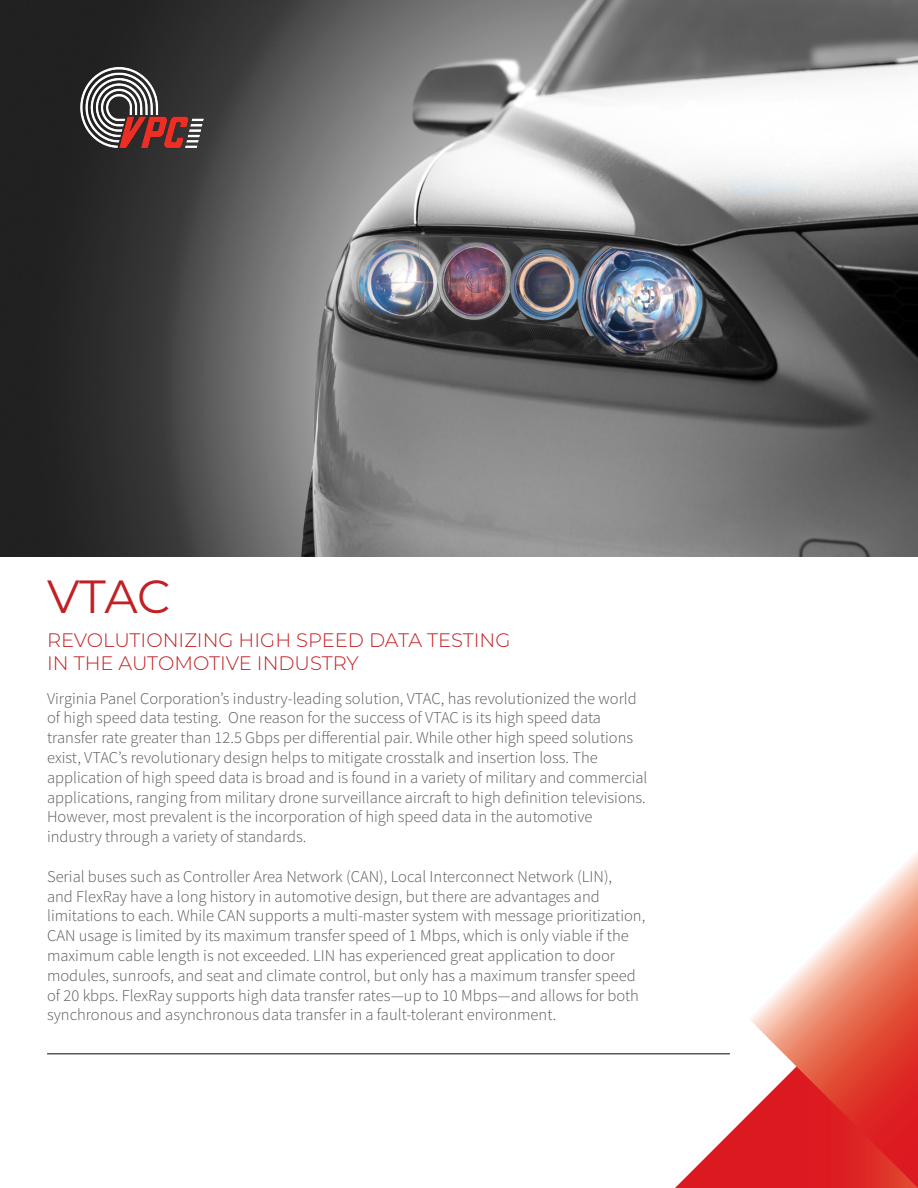
<style>
.page{position:relative;width:918px;height:1188px;background:#fff}
.page>*{position:absolute;margin:0;border:0;box-sizing:border-box;transform-origin:0 0}
.t1{font:46.5px "Montserrat";color:#c12025}
.t2{font:300 19.5px/23.4px "Montserrat";color:#c12025}
.t3{font:300 16.5px/19.8px "Source Sans Pro";color:#57585a}
</style>
<div class="page">
<img style="left:0;top:0;width:918px;height:556px">
<svg style="left:675px;top:1054px;width:71px;height:134px"></svg>
<svg style="left:746px;top:851px;width:172px;height:337px"></svg>
<img style="left:62px;top:54px;width:150px;height:105px">
<hr style="left:47px;top:1053px;width:683px;height:1px;background:#57585a">
<h1 class="t1" style="left:47px;top:565px;width:125px">VTAC</h1>
<p class="t2" style="left:47px;top:627px;width:465px">REVOLUTIONIZING HIGH SPEED DATA TESTING<br>IN THE AUTOMOTIVE INDUSTRY</p>
<p class="t3" style="left:47px;top:688px;width:602px">Virginia Panel Corporation’s industry-leading solution, VTAC, has revolutionized the world of high speed data testing. One reason for the success of VTAC is its high speed data transfer rate greater than 12.5 Gbps per differential pair. While other high speed solutions exist, VTAC’s revolutionary design helps to mitigate crosstalk and insertion loss. The application of high speed data is broad and is found in a variety of military and commercial applications, ranging from military drone surveillance aircraft to high definition televisions.<br>However, most prevalent is the incorporation of high speed data in the automotive industry through a variety of standards.</p>
<p class="t3" style="left:47px;top:866px;width:600px">Serial buses such as Controller Area Network (CAN), Local Interconnect Network (LIN),<br>and FlexRay have a long history in automotive design, but there are advantages and limitations to each. While CAN supports a multi-master system with message prioritization, CAN usage is limited by its maximum transfer speed of 1 Mbps, which is only viable if the maximum cable length is not exceeded. LIN has experienced great application to door modules, sunroofs, and seat and climate control, but only has a maximum transfer speed of 20 kbps. FlexRay supports high data transfer rates—up to 10 Mbps—and allows for both synchronous and asynchronous data transfer in a fault-tolerant environment.</p>
</div>
